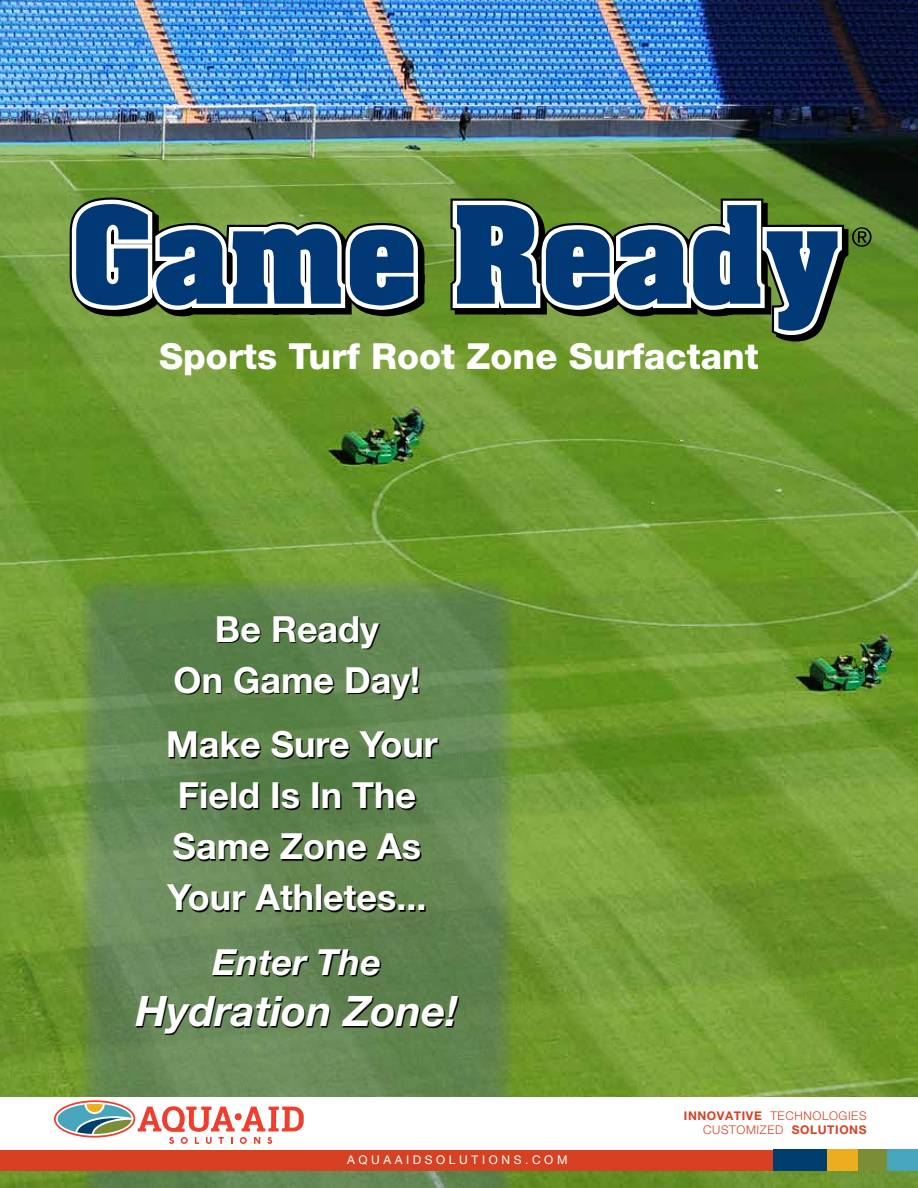
<style>
.page{position:relative;width:918px;height:1188px;background:#fff}
.page>*{position:absolute;margin:0;border:0;box-sizing:border-box;transform-origin:0 0}
.t1{font:italic 700 42px "Helvetica Neue LT Std";color:#fff}
.t2{font:700 36px/51px "Helvetica Neue LT Std";color:#fff;text-align:center}
.t3{font:800 36px "Helvetica Neue LT Std";color:#fff}
.t4{font:italic 700 36px "Helvetica Neue LT Std";color:#fff}
.t5{font:300 12px/14.4px "Helvetica Neue LT Std";letter-spacing:.05em;color:#d64123;text-align:right}
.t6{font:12px "Helvetica Neue LT Std";letter-spacing:.3em;color:#fff}
.s1{font-weight:700}
</style>
<div class="page">
<img style="left:0;top:0;width:918px;height:1188px">
<svg style="left:81px;top:579px;width:432px;height:609px;background:#668a50"></svg>
<svg style="left:137px;top:617px;width:322px;height:417px;background:#516f44"></svg>
<svg style="left:70px;top:198px;width:802px;height:144px;background:#4e7365"></svg>
<div style="left:0;top:1150px;width:918px;height:21px;background:#d64123"></div>
<div style="left:0;top:1097px;width:918px;height:53px;background:#fff"></div>
<svg style="left:54px;top:1100px;width:250px;height:44px"></svg>
<div style="left:857px;top:1149px;width:31px;height:22px;background:#798e36"></div>
<div style="left:773px;top:1149px;width:54px;height:22px;background:#003e70"></div>
<div style="left:888px;top:1149px;width:30px;height:22px;background:#48a6bc"></div>
<div style="left:827px;top:1149px;width:30px;height:22px;background:#ecae20"></div>
<p class="t3" style="left:159px;top:335px;width:601px">Sports Turf Root Zone Surfactant</p>
<p class="t2" style="left:174px;top:603px;width:248px">Be Ready<br>On Game Day!</p>
<p class="t2" style="left:166px;top:718px;width:273px;text-align:left">Make Sure Your<br>Field Is In The<br>Same Zone As<br>Your Athletes...</p>
<p class="t4" style="left:213px;top:940px;width:170px">Enter The</p>
<p class="t1" style="left:136px;top:985px;width:324px">Hydration Zone!</p>
<p class="t6" style="left:347px;top:1153px;width:222px">AQUAAIDSOLUTIONS.COM</p>
<p class="t5" style="left:684px;top:1108px;width:184px"><span class="s1">INNOVATIVE</span> TECHNOLOGIES<br>CUSTOMIZED <span class="s1">SOLUTIONS</span></p>
</div>
